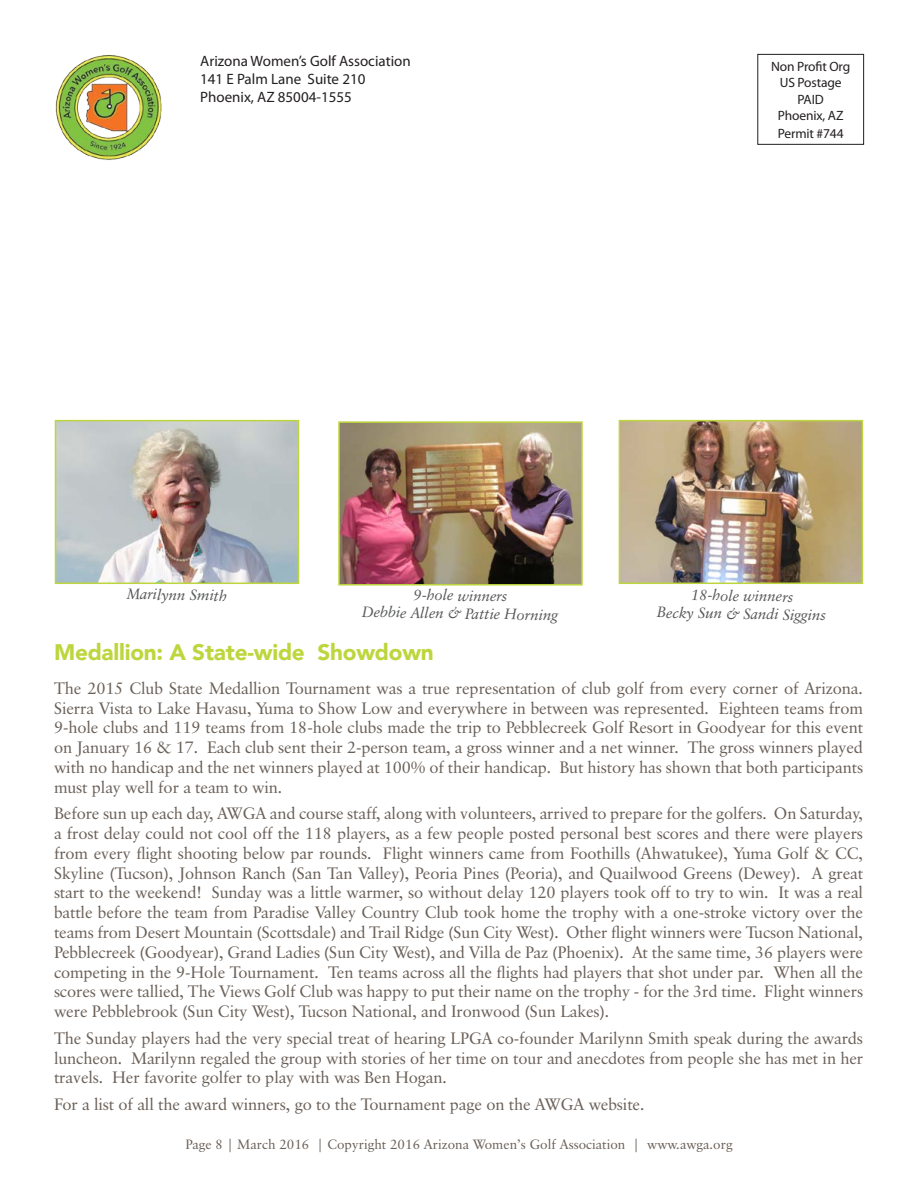
<style>
.page{position:relative;width:918px;height:1188px;background:#fff}
.page>*{position:absolute;margin:0;border:0;box-sizing:border-box;transform-origin:0 0}
.t1{font:900 22.5px "Avenir";letter-spacing:-.01em;color:#bdd63d}
.t2{font:16.5px/19.8px "Classical Garamond BT";letter-spacing:-.01em;color:#6a6058;text-align:justify}
.t3{font:italic 15px/18px "Classical Garamond BT";color:#57585a;text-align:center}
.t4{font:15px/18px "Myriad Pro";color:#231f20}
.t5{font:13.5px "Classical Garamond BT";color:#6a6058}
.t6{font:13.5px/16.2px "Myriad Pro";letter-spacing:-.01em;color:#231f20;text-align:center}
</style>
<div class="page">
<img style="left:55px;top:55px;width:107px;height:105px">
<div style="left:757px;top:54px;width:107px;height:91px;border:1px solid #231f20"></div>
<img style="left:622px;top:423px;width:238px;height:158px">
<div style="left:619px;top:420px;width:244px;height:164px;border:2px solid #bdd63d"></div>
<img style="left:58px;top:423px;width:238px;height:158px">
<div style="left:55px;top:420px;width:244px;height:164px;border:2px solid #bdd63d"></div>
<img style="left:341px;top:424px;width:239px;height:159px">
<div style="left:338px;top:421px;width:245px;height:165px;border:2px solid #bdd63d"></div>
<p class="t4" style="left:200px;top:51px;width:212px">Arizona Women’s Golf Association<br>141 E Palm Lane Suite 210<br>Phoenix, AZ 85004-1555</p>
<p class="t6" style="left:771px;top:58px;width:81px">Non Profit Org<br>US Postage<br>PAID<br>Phoenix, AZ</p>
<p class="t6" style="left:778px;top:125px;width:67px">Permit #744</p>
<p class="t3" style="left:127px;top:585px;width:102px;rotate:1deg">Marilynn Smith</p>
<p class="t3" style="left:363px;top:584px;width:198px;rotate:1deg">9-hole winners<br>Debbie Allen &amp; Pattie Horning</p>
<p class="t3" style="left:658px;top:585px;width:170px;rotate:1deg">18-hole winners<br>Becky Sun &amp; Sandi Siggins</p>
<h1 class="t1" style="left:54px;top:633px;width:381px">Medallion: A State-wide Showdown</h1>
<p class="t2" style="left:54px;top:678px;width:811px">The 2015 Club State Medallion Tournament was a true representation of club golf from every corner of Arizona.<br>Sierra Vista to Lake Havasu, Yuma to Show Low and everywhere in between was represented. Eighteen teams from 9-hole clubs and 119 teams from 18-hole clubs made the trip to Pebblecreek Golf Resort in Goodyear for this event on January 16 &amp; 17. Each club sent their 2-person team, a gross winner and a net winner. The gross winners played with no handicap and the net winners played at 100% of their handicap. But history has shown that both participants must play well for a team to win.</p>
<p class="t2" style="left:54px;top:803px;width:811px">Before sun up each day, AWGA and course staff, along with volunteers, arrived to prepare for the golfers. On Saturday, a frost delay could not cool off the 118 players, as a few people posted personal best scores and there were players from every flight shooting below par rounds. Flight winners came from Foothills (Ahwatukee), Yuma Golf &amp; CC, Skyline (Tucson), Johnson Ranch (San Tan Valley), Peoria Pines (Peoria), and Quailwood Greens (Dewey). A great start to the weekend! Sunday was a little warmer, so without delay 120 players took off to try to win. It was a real battle before the team from Paradise Valley Country Club took home the trophy with a one-stroke victory over the teams from Desert Mountain (Scottsdale) and Trail Ridge (Sun City West). Other flight winners were Tucson National, Pebblecreek (Goodyear), Grand Ladies (Sun City West), and Villa de Paz (Phoenix). At the same time, 36 players were competing in the 9-Hole Tournament. Ten teams across all the flights had players that shot under par. When all the scores were tallied, The Views Golf Club was happy to put their name on the trophy - for the 3rd time. Flight winners were Pebblebrook (Sun City West), Tucson National, and Ironwood (Sun Lakes).</p>
<p class="t2" style="left:54px;top:1028px;width:811px">The Sunday players had the very special treat of hearing LPGA co-founder Marilynn Smith speak during the awards luncheon. Marilynn regaled the group with stories of her time on tour and anecdotes from people she has met in her travels. Her favorite golfer to play with was Ben Hogan.</p>
<p class="t2" style="left:54px;top:1094px;width:592px">For a list of all the award winners, go to the Tournament page on the AWGA website.</p>
<p class="t5" style="left:186px;top:1136px;width:549px">Page 8 | March 2016 | Copyright 2016 Arizona Women’s Golf Association | www.awga.org</p>
</div>
